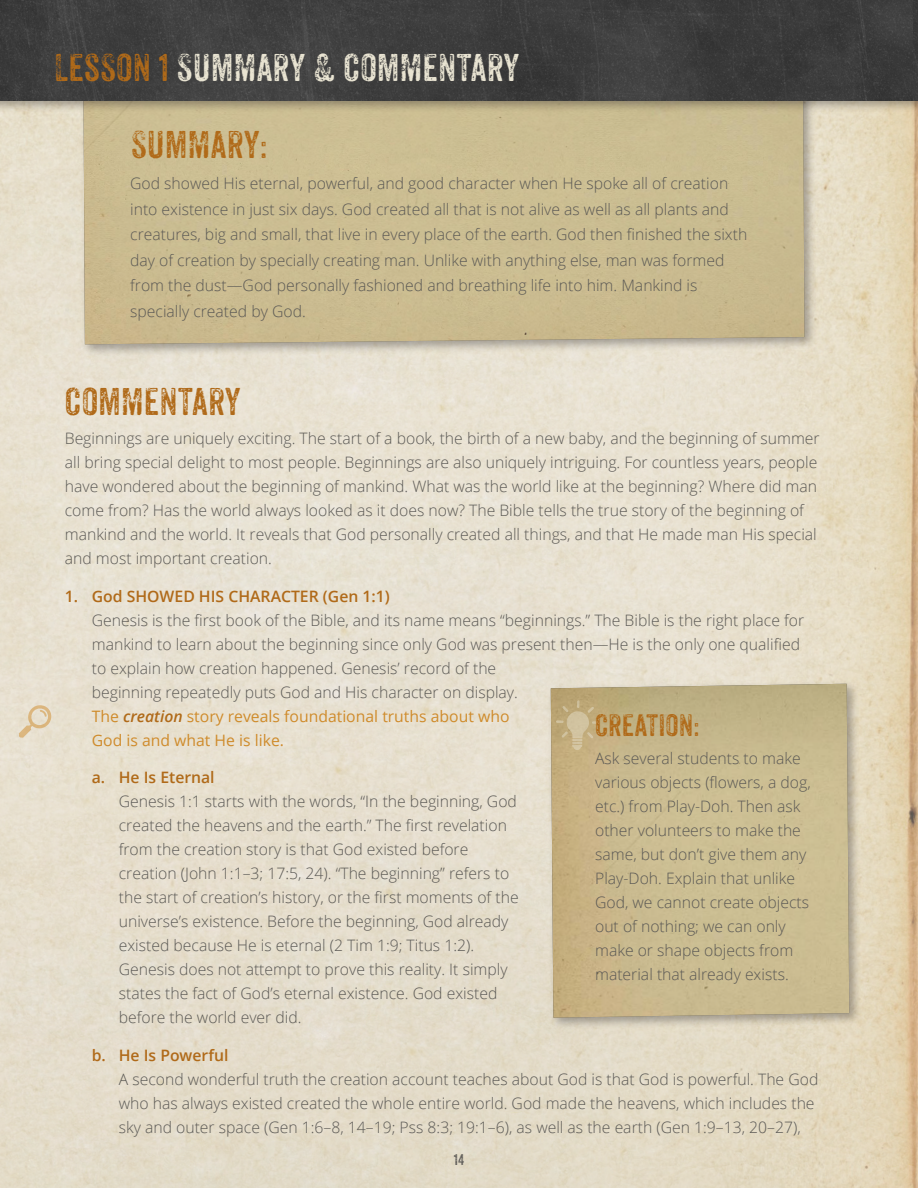
<style>
.page{position:relative;width:918px;height:1188px;background:#fff}
.page>*{position:absolute;margin:0;border:0;box-sizing:border-box;transform-origin:0 0}
.Header___Title_25p{font:37.5px "Anodyne";color:#e9e4d2}
.Header___Title_25p-2{font:37.5px "Anodyne";color:#b06a19}
.Call_Out_Title{font:30px "Anodyne";color:#b06a19}
._3__Commentary_Text{font:300 15.75px/24px "Open Sans";color:#5b5955}
._1__Comentary_Text{font:300 15.75px/24px "Open Sans";color:#5b5955}
.Lesson_Summary_Tex{font:300 15.75px/25.5px "Open Sans";color:#5b5955}
._2__Commentary_Text{font:300 15.75px/24px "Open Sans";color:#5b5955}
.Callout_Text{font:300 15.75px/24px "Open Sans";color:#5b5955}
.t1{font:15px "Anodyne";color:#5b5955}
.s1{color:#b06a19}
.s2{font-weight:600;color:#b06a19}
.s3{font-weight:400;color:#cf8b2b}
.s4{font-weight:600;font-style:italic;color:#b06a19}
</style>
<div class="page">
<img style="left:0;top:113px;width:918px;height:1075px">
<div style="left:80px;top:89px;width:737px;height:268px;background:#231f20;opacity:.35"></div>
<div style="left:84px;top:113px;width:720px;height:231px;background:#cabc91"></div>
<div style="left:0;top:0;width:918px;height:113px;background:#231f20;opacity:.35"></div>
<img style="left:0;top:0;width:910px;height:100px">
<div style="left:910px;top:0;width:8px;height:113px;background:#231f20;opacity:.35"></div>
<hr style="left:914px;top:0;width:4px;height:100px;background:#393939">
<svg style="left:19px;top:704px;width:33px;height:34px"></svg>
<div style="left:547px;top:680px;width:315px;height:351px;background:#231f20;opacity:.35"></div>
<img style="left:551px;top:684px;width:298px;height:334px">
<svg style="left:556px;top:700px;width:44px;height:50px;background:#c4b084"></svg>
<p class="Header___Title_25p" style="left:54px;top:45px;width:467px"><span class="s1">LESSON 1</span> SUMMARY &amp; COMMENTARY</p>
<p class="Header___Title_25p-2" style="left:131px;top:122px;width:138px">SUMMARY:</p>
<p class="Lesson_Summary_Tex" style="left:130px;top:170px;width:619px">God showed His eternal, powerful, and good character when He spoke all of creation into existence in just six days. God created all that is not alive as well as all plants and creatures, big and small, that live in every place of the earth. God then finished the sixth day of creation by specially creating man. Unlike with anything else, man was formed from the dust—God personally fashioned and breathing life into him. Mankind is specially created by God.</p>
<p class="Header___Title_25p-2" style="left:65px;top:379px;width:178px">COMMENTARY</p>
<p class="_1__Comentary_Text" style="left:65px;top:426px;width:756px">Beginnings are uniquely exciting. The start of a book, the birth of a new baby, and the beginning of summer all bring special delight to most people. Beginnings are also uniquely intriguing. For countless years, people have wondered about the beginning of mankind. What was the world like at the beginning? Where did man come from? Has the world always looked as it does now? The Bible tells the true story of the beginning of mankind and the world. It reveals that God personally created all things, and that He made man His special and most important creation.</p>
<p class="_2__Commentary_Text" style="left:92px;top:584px;width:714px;text-indent:-27px"><span class="s2">1. God SHOWED HIS CHARACTER (Gen 1:1)<br></span>Genesis is the first book of the Bible, and its name means “beginnings.” The Bible is the right place for mankind to learn about the beginning since only God was present then—He is the only one qualified to explain how creation happened. Genesis’ record of the<br>beginning repeatedly puts God and His character on display.<br><span class="s3">The</span> <span class="s4">creation</span> <span class="s3">story reveals foundational truths about who<br>God is and what He is like.</span></p>
<p class="_3__Commentary_Text" style="left:119px;top:765px;width:401px;text-indent:-27px"><span class="s2">a. He Is Eternal<br></span>Genesis 1:1 starts with the words, “In the beginning, God created the heavens and the earth.” The first revelation from the creation story is that God existed before creation (John 1:1–3; 17:5, 24). “The beginning” refers to the start of creation’s history, or the first moments of the universe’s existence. Before the beginning, God already existed because He is eternal (2 Tim 1:9; Titus 1:2).<br>Genesis does not attempt to prove this reality. It simply states the fact of God’s eternal existence. God existed before the world ever did.</p>
<p class="_3__Commentary_Text" style="left:119px;top:1043px;width:701px;text-indent:-27px"><span class="s2">b. He Is Powerful<br></span>A second wonderful truth the creation account teaches about God is that God is powerful. The God who has always existed created the whole entire world. God made the heavens, which includes the sky and outer space (Gen 1:6–8, 14–19; Pss 8:3; 19:1–6), as well as the earth (Gen 1:9–13, 20–27),</p>
<p class="Call_Out_Title" style="left:595px;top:708px;width:106px">CREATION:</p>
<p class="Callout_Text" style="left:595px;top:746px;width:217px">Ask several students to make various objects (flowers, a dog, etc.) from Play-Doh. Then ask other volunteers to make the same, but don’t give them any<br>Play-Doh. Explain that unlike<br>God, we cannot create objects out of nothing; we can only make or shape objects from material that already exists.</p>
<p class="t1" style="left:454px;top:1150px;width:12px">14</p>
</div>
